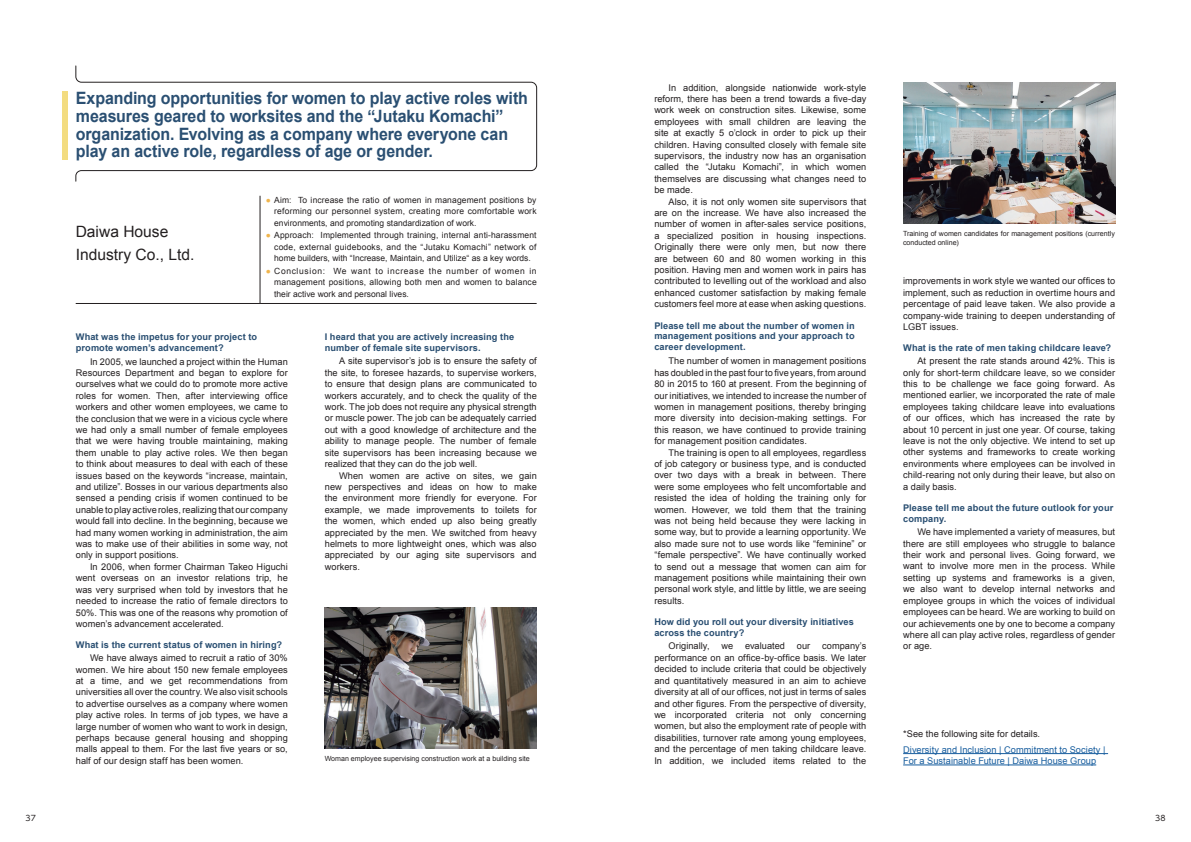
<style>
.page{position:relative;width:1191px;height:842px;background:#fff}
.page>*{position:absolute;margin:0;border:0;box-sizing:border-box;transform-origin:0 0}
.t1{font:700 17px/17.7px "Arial";letter-spacing:-.005em;color:#2a4f72;scale:.94 1}
.t2{font:15.6px/22.7px "Arial";color:#231f20}
.t3{font:9.2px/11.4px "Arial";letter-spacing:.005em;color:#231f20;text-align:justify}
.t4{font:700 9.2px/10.6px "Arial";letter-spacing:.01em;color:#2a4f72}
.t5{font:9.2px "Arial";letter-spacing:.005em;color:#175d9e}
.t6{font:8.5px/11.3px "Arial";color:#231f20;text-align:justify}
.t7{font:7.8px "UD Shin Go Pro";color:#231f20}
.t8{font:7.1px/9.9px "Arial";color:#231f20}
.s1{color:#f0b54d}
</style>
<div class="page">
<svg style="left:76px;top:66px;width:461px;height:115px"></svg>
<div style="left:62px;top:91px;width:5px;height:68px;background:#f3dc80"></div>
<hr style="left:260px;top:196px;width:1px;height:107px;background:#231f20">
<hr style="left:76px;top:303px;width:184px;height:1px;background:#231f20">
<hr style="left:260px;top:303px;width:276px;height:1px;background:#231f20">
<hr style="left:903px;top:753px;width:205px;height:1px;background:#175d9e">
<hr style="left:903px;top:765px;width:193px;height:1px;background:#175d9e">
<img style="left:325px;top:607px;width:212px;height:142px">
<img style="left:903px;top:82px;width:212px;height:141px">
<p class="t3" style="left:654px;top:82px;width:213px;text-indent:14px">In addition, alongside nationwide work-style reform, there has been a trend towards a five-day work week on construction sites. Likewise, some employees with small children are leaving the site at exactly 5 o’clock in order to pick up their children. Having consulted closely with female site supervisors, the industry now has an organisation called the “Jutaku Komachi”, in which women themselves are discussing what changes need to be made.</p>
<p class="t3" style="left:654px;top:196px;width:213px;text-indent:14px">Also, it is not only women site supervisors that are on the increase. We have also increased the number of women in after-sales service positions, a specialized position in housing inspections.<br>Originally there were only men, but now there are between 60 and 80 women working in this position. Having men and women work in pairs has contributed to levelling out of the workload and also enhanced customer satisfaction by making female customers feel more at ease when asking questions.</p>
<p class="t4" style="left:654px;top:320px;width:202px;text-align:justify">Please tell me about the number of women in management positions and your approach to career development.</p>
<p class="t3" style="left:654px;top:355px;width:213px;text-indent:14px">The number of women in management positions has doubled in the past four to five years, from around 80 in 2015 to 160 at present. From the beginning of our initiatives, we intended to increase the number of women in management positions, thereby bringing more diversity into decision-making settings. For this reason, we have continued to provide training for management position candidates.</p>
<p class="t3" style="left:654px;top:447px;width:213px;text-indent:14px">The training is open to all employees, regardless of job category or business type, and is conducted over two days with a break in between. There were some employees who felt uncomfortable and resisted the idea of holding the training only for women. However, we told them that the training was not being held because they were lacking in some way, but to provide a learning opportunity. We also made sure not to use words like “feminine” or “female perspective”. We have continually worked to send out a message that women can aim for management positions while maintaining their own personal work style, and little by little, we are seeing results.</p>
<p class="t4" style="left:654px;top:617px;width:201px">How did you roll out your diversity initiatives across the country?</p>
<p class="t3" style="left:668px;top:641px;width:43px">Originally,</p>
<p class="t3" style="left:721px;top:641px;width:13px">we</p>
<p class="t3" style="left:745px;top:641px;width:41px">evaluated</p>
<p class="t3" style="left:797px;top:641px;width:15px">our</p>
<h1 class="t1" style="left:76px;top:90px;width:482px">Expanding opportunities for women to play active roles with measures geared to worksites and the “Jutaku Komachi” organization. Evolving as a company where everyone can play an active role, regardless of age or gender.</h1>
<p class="t6" style="left:274px;top:194px;width:264px;text-indent:-9px"><span class="s1">●</span> Aim: To increase the ratio of women in management positions by reforming our personnel system, creating more comfortable work environments, and promoting standardization of work.</p>
<p class="t6" style="left:274px;top:230px;width:264px;text-indent:-9px"><span class="s1">●</span> Approach: Implemented through training, internal anti-harassment code, external guidebooks, and the “Jutaku Komachi” network of home builders, with “Increase, Maintain, and Utilize“ as a key words.</p>
<p class="t6" style="left:274px;top:265px;width:264px;text-indent:-9px"><span class="s1">●</span> Conclusion: We want to increase the number of women in management positions, allowing both men and women to balance their active work and personal lives.</p>
<h2 class="t2" style="left:76px;top:221px;width:120px">Daiwa House<br>Industry Co., Ltd.</h2>
<p class="t8" style="left:903px;top:228px;width:213px">Training of women candidates for management positions (currently conducted online)</p>
<p class="t3" style="left:903px;top:275px;width:213px">improvements in work style we wanted our offices to implement, such as reduction in overtime hours and percentage of paid leave taken. We also provide a company-wide training to deepen understanding of LGBT issues.</p>
<p class="t4" style="left:903px;top:343px;width:210px">What is the rate of men taking childcare leave?</p>
<p class="t3" style="left:903px;top:355px;width:213px;text-indent:14px">At present the rate stands around 42%. This is only for short-term childcare leave, so we consider this to be challenge we face going forward. As mentioned earlier, we incorporated the rate of male employees taking childcare leave into evaluations of our offices, which has increased the rate by about 10 percent in just one year. Of course, taking leave is not the only objective. We intend to set up other systems and frameworks to create working environments where employees can be involved in child-rearing not only during their leave, but also on a daily basis.</p>
<p class="t4" style="left:903px;top:503px;width:212px">Please tell me about the future outlook for your company.</p>
<p class="t3" style="left:903px;top:526px;width:213px;text-indent:14px">We have implemented a variety of measures, but there are still employees who struggle to balance their work and personal lives. Going forward, we want to involve more men in the process. While setting up systems and frameworks is a given, we also want to develop internal networks and employee groups in which the voices of individual employees can be heard. We are working to build on our achievements one by one to become a company where all can play active roles, regardless of gender or age.</p>
<p class="t4" style="left:325px;top:332px;width:191px">I heard that you are actively increasing the number of female site supervisors.</p>
<p class="t3" style="left:325px;top:356px;width:213px;text-indent:14px">A site supervisor’s job is to ensure the safety of the site, to foresee hazards, to supervise workers, to ensure that design plans are communicated to workers accurately, and to check the quality of the work. The job does not require any physical strength or muscle power. The job can be adequately carried out with a good knowledge of architecture and the ability to manage people. The number of female site supervisors has been increasing because we realized that they can do the job well.</p>
<p class="t3" style="left:325px;top:470px;width:213px;text-indent:14px">When women are active on sites, we gain new perspectives and ideas on how to make the environment more friendly for everyone. For example, we made improvements to toilets for the women, which ended up also being greatly appreciated by the men. We switched from heavy helmets to more lightweight ones, which was also appreciated by our aging site supervisors and workers.</p>
<p class="t4" style="left:76px;top:332px;width:183px">What was the impetus for your project to promote women’s advancement?</p>
<p class="t3" style="left:76px;top:356px;width:213px;text-indent:14px">In 2005, we launched a project within the Human Resources Department and began to explore for ourselves what we could do to promote more active roles for women. Then, after interviewing office workers and other women employees, we came to the conclusion that we were in a vicious cycle where we had only a small number of female employees that we were having trouble maintaining, making them unable to play active roles. We then began to think about measures to deal with each of these issues based on the keywords “increase, maintain, and utilize”. Bosses in our various departments also sensed a pending crisis if women continued to be unable to play active roles, realizing that our company would fall into decline. In the beginning, because we had many women working in administration, the aim was to make use of their abilities in some way, not only in support positions.</p>
<p class="t3" style="left:76px;top:561px;width:213px;text-indent:14px">In 2006, when former Chairman Takeo Higuchi went overseas on an investor relations trip, he was very surprised when told by investors that he needed to increase the ratio of female directors to 50%. This was one of the reasons why promotion of women’s advancement accelerated.</p>
<p class="t4" style="left:76px;top:640px;width:208px">What is the current status of women in hiring?</p>
<p class="t3" style="left:76px;top:652px;width:213px;text-indent:14px">We have always aimed to recruit a ratio of 30% women. We hire about 150 new female employees at a time, and we get recommendations from universities all over the country. We also visit schools to advertise ourselves as a company where women play active roles. In terms of job types, we have a large number of women who want to work in design, perhaps because general housing and shopping malls appeal to them. For the last five years or so, half of our design staff has been women.</p>
<p class="t3" style="left:654px;top:641px;width:213px;text-indent:168px">company’s performance on an office-by-office basis. We later decided to include criteria that could be objectively and quantitatively measured in an aim to achieve diversity at all of our offices, not just in terms of sales and other figures. From the perspective of diversity, we incorporated criteria not only concerning women, but also the employment rate of people with disabilities, turnover rate among young employees, and the percentage of men taking childcare leave.<br>In addition, we included items related to the</p>
<p class="t3" style="left:903px;top:728px;width:138px">*See the following site for details.</p>
<p class="t5" style="left:903px;top:743px;width:204px">Diversity and Inclusion | Commitment to Society |</p>
<p class="t8" style="left:325px;top:753px;width:207px">Woman employee supervising construction work at a building site</p>
<p class="t5" style="left:903px;top:755px;width:194px">For a Sustainable Future | Daiwa House Group</p>
<p class="t7" style="left:26px;top:812px;width:12px">37</p>
<p class="t7" style="left:1155px;top:812px;width:12px">38</p>
</div>
